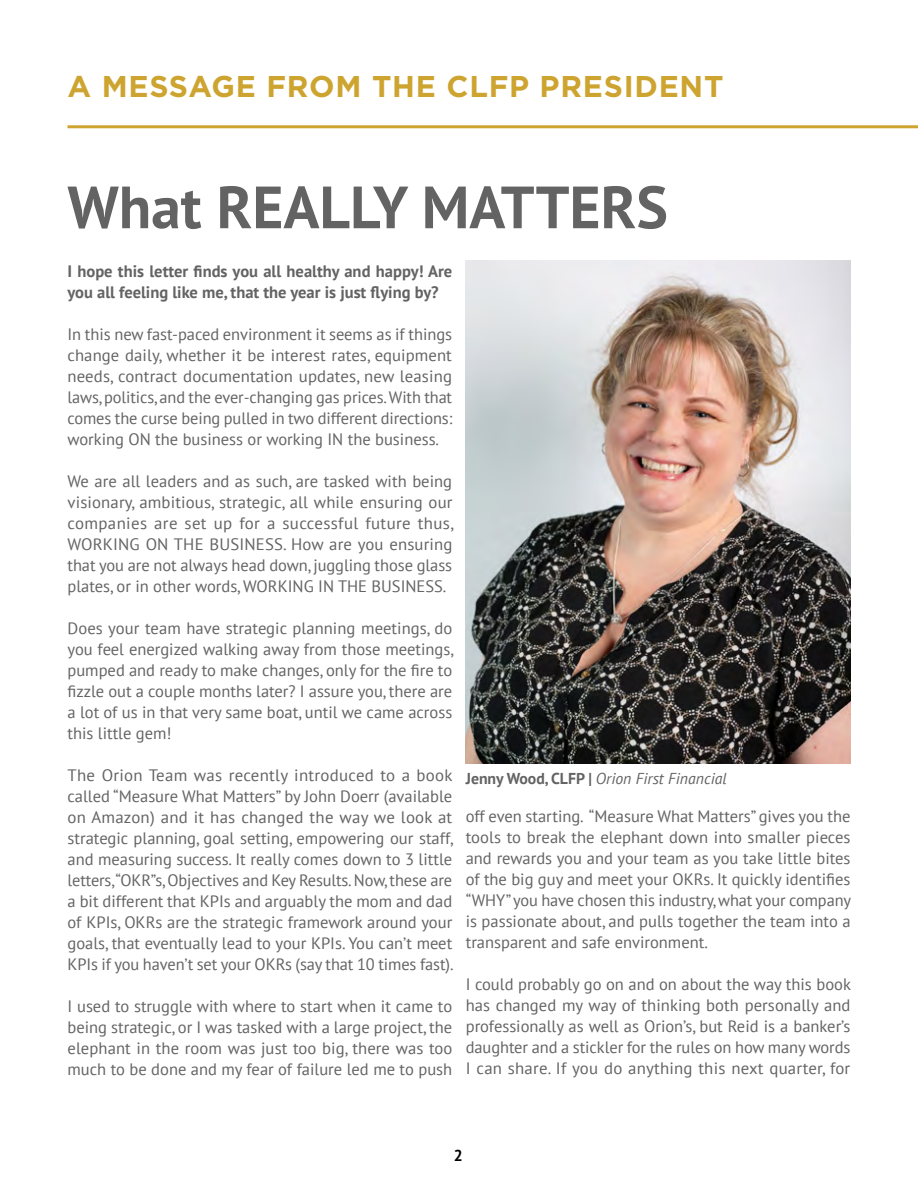
<style>
.page{position:relative;width:918px;height:1188px;background:#fff}
.page>*{position:absolute;margin:0;border:0;box-sizing:border-box;transform-origin:0 0}
.t1{font:700 59.55px "PT Sans";color:#646363}
.t2{font:700 30px "Gotham";letter-spacing:.025em;color:#cea430}
.t3{font:16.5px/21px "PT Sans";color:#646363;text-align:justify}
.t4{font:700 16.5px/21px "PT Sans";color:#646363}
.t5{font:italic 15.75px "PT Sans";color:#646363}
.t6{font:700 15.75px "PT Sans";color:#000}
.s1{font-weight:700;font-style:normal}
</style>
<div class="page">
<img style="left:466px;top:260px;width:384px;height:504px">
<hr style="left:68px;top:125px;width:850px;height:3px;background:#cea430">
<h2 class="t2" style="left:68px;top:67px;width:657px">A MESSAGE FROM THE CLFP PRESIDENT</h2>
<h1 class="t1" style="left:68px;top:168px;width:602px">What REALLY MATTERS</h1>
<p class="t4" style="left:68px;top:260px;width:386px">I hope this letter finds you all healthy and happy! Are you all feeling like me, that the year is just flying by?</p>
<p class="t3" style="left:68px;top:323px;width:386px">In this new fast-paced environment it seems as if things change daily, whether it be interest rates, equipment needs, contract documentation updates, new leasing laws, politics, and the ever-changing gas prices. With that comes the curse being pulled in two different directions: working ON the business or working IN the business.</p>
<p class="t3" style="left:68px;top:470px;width:388px">We are all leaders and as such, are tasked with being visionary, ambitious, strategic, all while ensuring our companies are set up for a successful future thus, WORKING ON THE BUSINESS. How are you ensuring that you are not always head down, juggling those glass plates, or in other words, WORKING IN THE BUSINESS.</p>
<p class="t3" style="left:68px;top:617px;width:388px">Does your team have strategic planning meetings, do you feel energized walking away from those meetings, pumped and ready to make changes, only for the fire to fizzle out a couple months later? I assure you, there are a lot of us in that very same boat, until we came across this little gem!</p>
<p class="t3" style="left:68px;top:764px;width:388px">The Orion Team was recently introduced to a book called “Measure What Matters” by John Doerr (available on Amazon) and it has changed the way we look at strategic planning, goal setting, empowering our staff, and measuring success. It really comes down to 3 little letters, “OKR”s, Objectives and Key Results. Now, these are a bit different that KPIs and arguably the mom and dad of KPIs, OKRs are the strategic framework around your goals, that eventually lead to your KPIs. You can’t meet KPIs if you haven’t set your OKRs (say that 10 times fast).</p>
<p class="t3" style="left:68px;top:995px;width:386px">I used to struggle with where to start when it came to being strategic, or I was tasked with a large project, the elephant in the room was just too big, there was too much to be done and my fear of failure led me to push</p>
<p class="t5" style="left:466px;top:768px;width:262px"><span class="s1">Jenny Wood, CLFP |</span> Orion First Financial</p>
<p class="t3" style="left:466px;top:806px;width:387px">off even starting. “Measure What Matters” gives you the tools to break the elephant down into smaller pieces and rewards you and your team as you take little bites of the big guy and meet your OKRs. It quickly identifies “WHY” you have chosen this industry, what your company is passionate about, and pulls together the team into a transparent and safe environment.</p>
<p class="t3" style="left:466px;top:974px;width:387px">I could probably go on and on about the way this book has changed my way of thinking both personally and professionally as well as Orion’s, but Reid is a banker’s daughter and a stickler for the rules on how many words I can share. If you do anything this next quarter, for</p>
<p class="t6" style="left:454px;top:1145px;width:10px">2</p>
</div>
